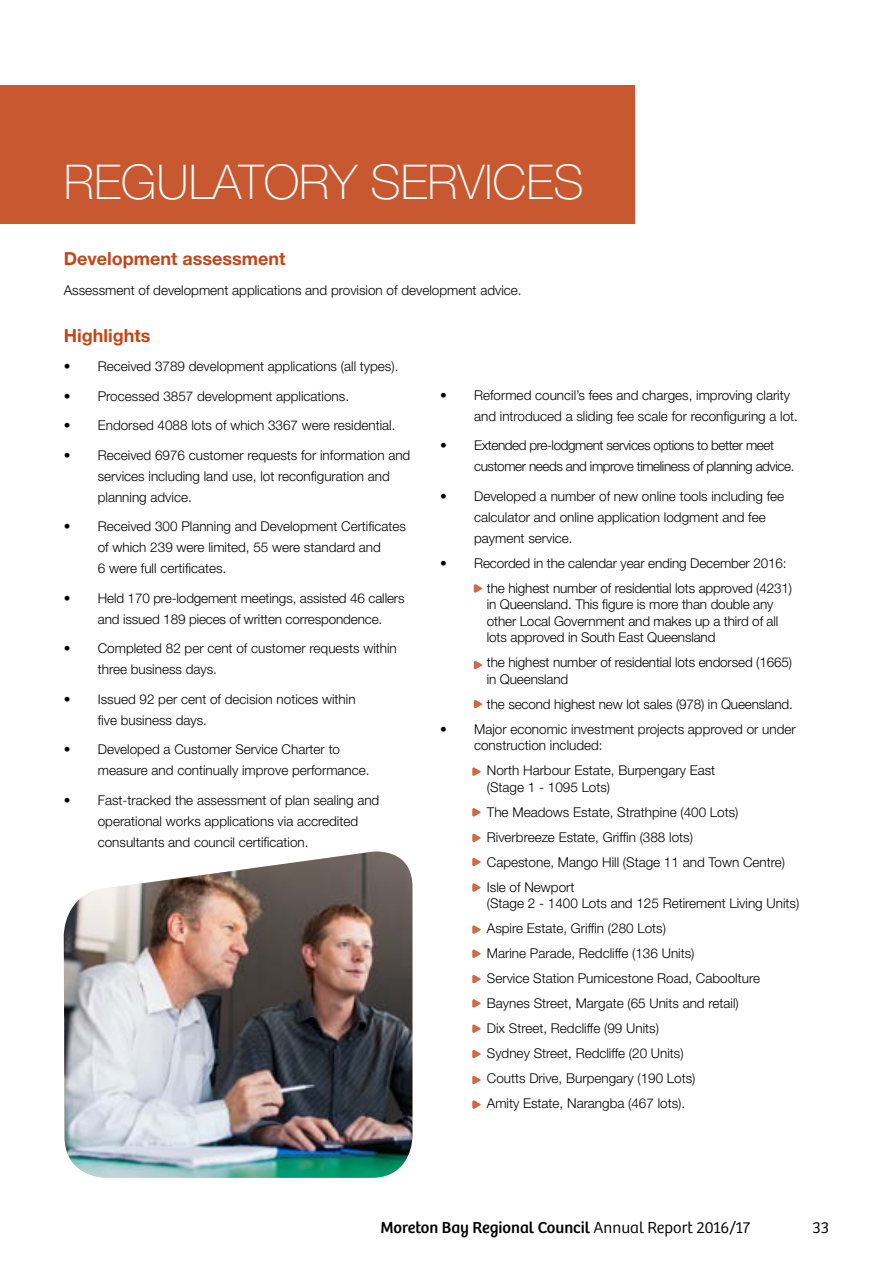
<style>
.page{position:relative;width:893px;height:1263px;background:#fff}
.page>*{position:absolute;margin:0;border:0;box-sizing:border-box;transform-origin:0 0}
.t1{font:100 48px "Helvetica Neue LT Std";color:#fff}
.t2{font:700 18px "Helvetica Neue LT Std";color:#c14619}
.t3{font:16.5px "Bree";letter-spacing:-.005em;color:#000}
.t4{font:300 16.5px "Bree";color:#000}
.t5{font:300 13.5px/21px "Helvetica Neue LT Std";color:#000}
.t6{font:300 13.5px/21px "Helvetica Neue LT Std";letter-spacing:-.03em;color:#000}
.s1{font-weight:300}
</style>
<div class="page">
<svg style="left:474px;top:584px;width:9px;height:9px"></svg>
<svg style="left:474px;top:660px;width:9px;height:10px"></svg>
<svg style="left:474px;top:699px;width:9px;height:10px"></svg>
<svg style="left:472px;top:767px;width:9px;height:9px"></svg>
<svg style="left:472px;top:808px;width:9px;height:9px"></svg>
<svg style="left:472px;top:833px;width:9px;height:10px"></svg>
<svg style="left:472px;top:857px;width:9px;height:10px"></svg>
<svg style="left:472px;top:883px;width:9px;height:9px"></svg>
<svg style="left:472px;top:925px;width:9px;height:9px"></svg>
<svg style="left:472px;top:949px;width:9px;height:9px"></svg>
<svg style="left:472px;top:974px;width:9px;height:10px"></svg>
<svg style="left:472px;top:999px;width:9px;height:9px"></svg>
<svg style="left:472px;top:1049px;width:9px;height:10px"></svg>
<svg style="left:472px;top:1075px;width:9px;height:10px"></svg>
<svg style="left:472px;top:1100px;width:9px;height:9px"></svg>
<svg style="left:472px;top:1024px;width:9px;height:9px"></svg>
<div style="left:0;top:86px;width:635px;height:138px;background:#c75830"></div>
<img style="left:64px;top:851px;width:348px;height:327px">
<h1 class="t1" style="left:64px;top:154px;width:459px">REGULATORY SERVICES</h1>
<h2 class="t2" style="left:64px;top:248px;width:223px">Development assessment</h2>
<p class="t5" style="left:64px;top:279px;width:459px">Assessment of development applications and provision of development advice.</p>
<h2 class="t2" style="left:64px;top:324px;width:88px">Highlights</h2>
<p class="t5" style="left:64px;top:355px;width:336px">• Received 3789 development applications (all types).</p>
<p class="t5" style="left:64px;top:385px;width:287px">• Processed 3857 development applications.</p>
<p class="t5" style="left:64px;top:414px;width:333px">• Endorsed 4088 lots of which 3367 were residential.</p>
<p class="t5" style="left:98px;top:444px;width:314px;text-indent:-34px">• Received 6976 customer requests for information and services including land use, lot reconfiguration and planning advice.</p>
<p class="t5" style="left:98px;top:515px;width:310px;text-indent:-34px">• Received 300 Planning and Development Certificates of which 239 were limited, 55 were standard and<br>6 were full certificates.</p>
<p class="t5" style="left:98px;top:587px;width:308px;text-indent:-34px">• Held 170 pre-lodgement meetings, assisted 46 callers and issued 189 pieces of written correspondence.</p>
<p class="t5" style="left:98px;top:637px;width:301px;text-indent:-34px">• Completed 82 per cent of customer requests within three business days.</p>
<p class="t5" style="left:98px;top:688px;width:259px;text-indent:-34px">• Issued 92 per cent of decision notices within five business days.</p>
<p class="t5" style="left:98px;top:738px;width:273px;text-indent:-34px">• Developed a Customer Service Charter to measure and continually improve performance.</p>
<p class="t5" style="left:98px;top:789px;width:283px;text-indent:-34px">• Fast-tracked the assessment of plan sealing and operational works applications via accredited consultants and council certification.</p>
<p class="t5" style="left:474px;top:384px;width:325px;text-indent:-34px">• Reformed council’s fees and charges, improving clarity and introduced a sliding fee scale for reconfiguring a lot.</p>
<p class="t6" style="left:474px;top:435px;width:322px;text-indent:-34px">• Extended pre-lodgment services options to better meet customer needs and improve timeliness of planning advice.</p>
<p class="t5" style="left:474px;top:485px;width:312px;text-indent:-34px">• Developed a number of new online tools including fee calculator and online application lodgment and fee payment service.</p>
<p class="t5" style="left:487px;top:550px;width:307px;line-height:25px;text-indent:-47px">• Recorded in the calendar year ending December 2016: the highest number of residential lots approved (4231)</p>
<p class="t5" style="left:487px;top:596px;width:293px;line-height:16.5px">in Queensland. This figure is more than double any other Local Government and makes up a third of all lots approved in South East Queensland</p>
<p class="t5" style="left:487px;top:654px;width:307px;line-height:16.5px">the highest number of residential lots endorsed (1665) in Queensland</p>
<p class="t5" style="left:487px;top:693px;width:308px">the second highest new lot sales (978) in Queensland.</p>
<p class="t5" style="left:474px;top:720px;width:323px;line-height:16.5px;text-indent:-34px">• Major economic investment projects approved or under construction included:</p>
<p class="t5" style="left:487px;top:762px;width:230px;line-height:16.5px">North Harbour Estate, Burpengary East (Stage 1 - 1095 Lots)</p>
<p class="t5" style="left:487px;top:799px;width:300px;line-height:25px">The Meadows Estate, Strathpine (400 Lots)<br>Riverbreeze Estate, Griffin (388 lots)<br>Capestone, Mango Hill (Stage 11 and Town Centre)<br>Isle of Newport</p>
<p class="t5" style="left:487px;top:891px;width:314px;line-height:25px">(Stage 2 - 1400 Lots and 125 Retirement Living Units)<br>Aspire Estate, Griffin (280 Lots)<br>Marine Parade, Redcliffe (136 Units)<br>Service Station Pumicestone Road, Caboolture Baynes Street, Margate (65 Units and retail)<br>Dix Street, Redcliffe (99 Units)<br>Sydney Street, Redcliffe (20 Units)<br>Coutts Drive, Burpengary (190 Lots)<br>Amity Estate, Narangba (467 lots).</p>
<p class="t3" style="left:381px;top:1217px;width:371px">Moreton Bay Regional Council <span class="s1">Annual Report 2016/17</span></p>
<p class="t4" style="left:813px;top:1218px;width:18px">33</p>
</div>
